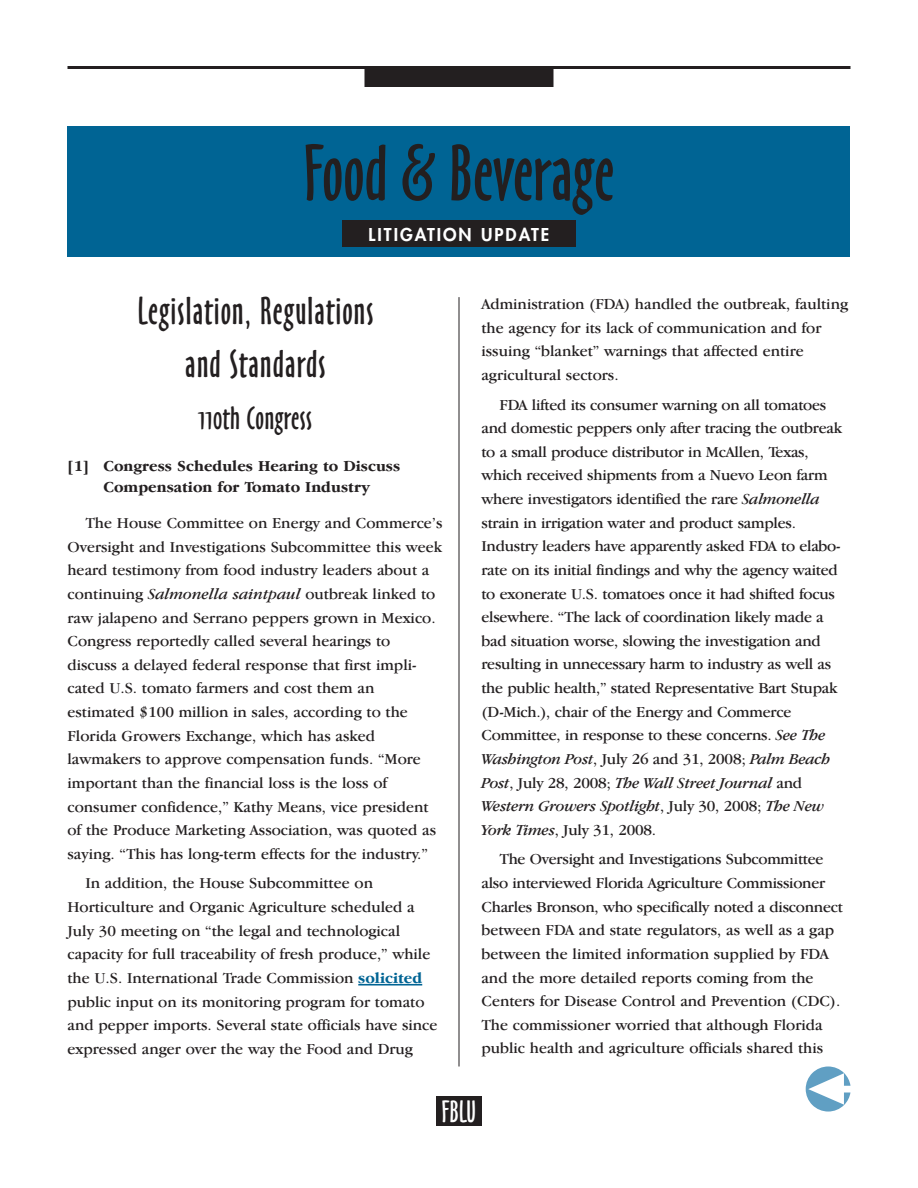
<style>
.page{position:relative;width:918px;height:1188px;background:#fff}
.page>*{position:absolute;margin:0;border:0;box-sizing:border-box;transform-origin:0 0}
.t1{font:73.5px "Oz Handicraft BT";color:#231f20}
.t2{font:36px/52.5px "Oz Handicraft BT";letter-spacing:.03em;color:#231f20;text-align:center}
.t3{font:30px "Oz Handicraft BT";letter-spacing:.015em;color:#231f20}
.t4{font:28.5px "Oz Handicraft BT";color:#fff}
.t5{font:800 17.25px "Futura Std";letter-spacing:.115em;color:#fff}
.t6{font:15.75px/23.7px "Garamond IT Cby BT";color:#231f20}
.t7{font:700 15.75px/21px "Garamond IT Cby BT";color:#231f20;text-align:center}
.s1{font-style:italic}
.s2{font-weight:700;color:#006494}
</style>
<div class="page">
<hr style="left:68px;top:66px;width:782px;height:3px;background:#231f20">
<div style="left:364px;top:69px;width:190px;height:18px;background:#231f20"></div>
<hr style="left:459px;top:297px;width:1px;height:770px;background:#231f20">
<div style="left:436px;top:1096px;width:46px;height:30px;background:#231f20"></div>
<svg style="left:806px;top:1066px;width:44px;height:46px"></svg>
<div style="left:68px;top:126px;width:782px;height:131px;background:#006494"></div>
<div style="left:342px;top:220px;width:234px;height:27px;background:#231f20"></div>
<hr style="left:358px;top:984px;width:64px;height:2px;background:#006494">
<h1 class="t1" style="left:304px;top:132px;width:312px">Food &amp; Beverage</h1>
<p class="t5" style="left:369px;top:226px;width:182px">LITIGATION UPDATE</p>
<h2 class="t2" style="left:137px;top:286px;width:238px">Legislation, Regulations and Standards</h2>
<h3 class="t3" style="left:199px;top:402px;width:115px">110th Congress</h3>
<p class="t7" style="left:68px;top:456px;width:334px">[1] Congress Schedules Hearing to Discuss<br>Compensation for Tomato Industry</p>
<p class="t6" style="left:67px;top:511px;width:377px;text-indent:18px">The House Committee on Energy and Commerce’s Oversight and Investigations Subcommittee this week heard testimony from food industry leaders about a continuing <span class="s1">Salmonella saintpaul</span> outbreak linked to raw jalapeno and Serrano peppers grown in Mexico.<br>Congress reportedly called several hearings to discuss a delayed federal response that first impli&shy;cated U.S. tomato farmers and cost them an estimated $100 million in sales, according to the Florida Growers Exchange, which has asked lawmakers to approve compensation funds. “More important than the financial loss is the loss of consumer confidence,” Kathy Means, vice president of the Produce Marketing Association, was quoted as saying. “This has long-term effects for the industry.”</p>
<p class="t6" style="left:67px;top:871px;width:372px;text-indent:18px">In addition, the House Subcommittee on Horticulture and Organic Agriculture scheduled a July 30 meeting on “the legal and technological capacity for full traceability of fresh produce,” while the U.S. International Trade Commission <span class="s2">solicited </span>public input on its monitoring program for tomato and pepper imports. Several state officials have since expressed anger over the way the Food and Drug</p>
<p class="t6" style="left:481px;top:292px;width:368px">Administration (FDA) handled the outbreak, faulting the agency for its lack of communication and for issuing “blanket” warnings that affected entire agricultural sectors.</p>
<p class="t6" style="left:481px;top:392px;width:362px;text-indent:18px">FDA lifted its consumer warning on all tomatoes and domestic peppers only after tracing the outbreak to a small produce distributor in McAllen, Texas, which received shipments from a Nuevo Leon farm where investigators identified the rare <span class="s1">Salmonella </span>strain in irrigation water and product samples.<br>Industry leaders have apparently asked FDA to elabo&shy;rate on its initial findings and why the agency waited to exonerate U.S. tomatoes once it had shifted focus elsewhere. “The lack of coordination likely made a bad situation worse, slowing the investigation and resulting in unnecessary harm to industry as well as the public health,” stated Representative Bart Stupak (D-Mich.), chair of the Energy and Commerce Committee, in response to these concerns. <span class="s1">See The Washington Post</span>, July 26 and 31, 2008; <span class="s1">Palm Beach Post</span>, July 28, 2008; <span class="s1">The Wall Street Journal</span> and <span class="s1">Western Growers Spotlight</span>, July 30, 2008; <span class="s1">The New York Times</span>, July 31, 2008.</p>
<p class="t6" style="left:481px;top:847px;width:363px;text-indent:18px">The Oversight and Investigations Subcommittee also interviewed Florida Agriculture Commissioner Charles Bronson, who specifically noted a disconnect between FDA and state regulators, as well as a gap between the limited information supplied by FDA and the more detailed reports coming from the Centers for Disease Control and Prevention (CDC).<br>The commissioner worried that although Florida public health and agriculture officials shared this</p>
<h3 class="t4" style="left:442px;top:1095px;width:36px">FBLU</h3>
</div>
